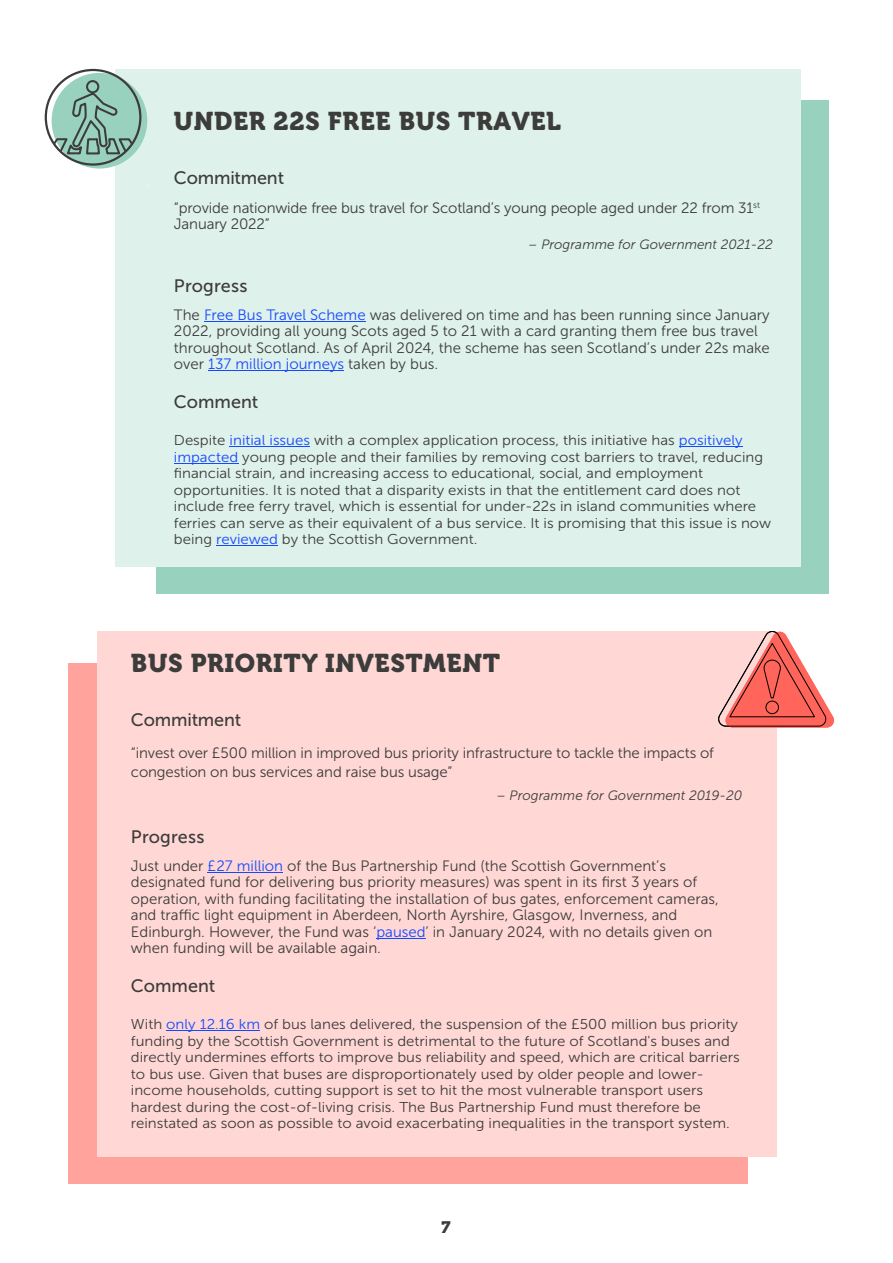
<style>
.page{position:relative;width:893px;height:1263px;background:#fff}
.page>*{position:absolute;margin:0;border:0;box-sizing:border-box;transform-origin:0 0}
.t1{font:25.5px "Museo 900";letter-spacing:.025em;color:#3c3c3b}
.t2{font:18px "Museo Sans 500";color:#3c3c3b}
.t3{font:16.5px "Museo 900";color:#3c3c3b}
.t4{font:15px/16.5px "Museo Sans 300";color:#3c3c3b}
.t5{font:14.25px/16.5px "Museo Sans 300";color:#3c3c3b;scale:1.05 1}
.t6{font:italic 13.5px "Museo Sans 300";color:#3c3c3b}
.s1{color:#1549ff}
</style>
<div class="page">
<div style="left:69px;top:663px;width:679px;height:521px;background:#ffa39c"></div>
<div style="left:97px;top:631px;width:679px;height:526px;background:#ffd8d6"></div>
<svg style="left:718px;top:631px;width:116px;height:96px"></svg>
<hr style="left:208px;top:872px;width:75px;height:1px;background:#1549ff">
<hr style="left:376px;top:938px;width:50px;height:1px;background:#1549ff">
<hr style="left:166px;top:1030px;width:94px;height:1px;background:#1549ff">
<div style="left:156px;top:100px;width:673px;height:493px;background:#98d2bf"></div>
<div style="left:115px;top:70px;width:686px;height:497px;background:#dff1eb"></div>
<svg style="left:52px;top:73px;width:95px;height:96px"></svg>
<svg style="left:46px;top:79px;width:94px;height:77px;background:#93bcae"></svg>
<div style="left:45px;top:69px;width:96px;height:97px;border:2px solid #3c3c3b;border-radius:50%"></div>
<hr style="left:204px;top:321px;width:162px;height:1px;background:#1549ff">
<hr style="left:208px;top:370px;width:136px;height:1px;background:#1549ff">
<hr style="left:230px;top:446px;width:80px;height:1px;background:#1549ff">
<hr style="left:679px;top:446px;width:63px;height:1px;background:#1549ff">
<hr style="left:174px;top:463px;width:64px;height:1px;background:#1549ff">
<hr style="left:216px;top:545px;width:62px;height:1px;background:#1549ff">
<h1 class="t1" style="left:174px;top:112px;width:389px">UNDER 22S FREE BUS TRAVEL</h1>
<p class="t2" style="left:174px;top:171px;width:112px">Commitment</p>
<p class="t4" style="left:174px;top:201px;width:588px">“provide nationwide free bus travel for Scotland’s young people aged under 22 from 31<sup>st<br></sup>January 2022”</p>
<p class="t6" style="left:528px;top:239px;width:246px">– Programme for Government 2021-22</p>
<p class="t2" style="left:174px;top:278px;width:75px">Progress</p>
<p class="t4" style="left:174px;top:308px;width:597px">The <span class="s1">Free Bus Travel Scheme</span> was delivered on time and has been running since January 2022, providing all young Scots aged 5 to 21 with a card granting them free bus travel throughout Scotland. As of April 2024, the scheme has seen Scotland’s under 22s make over <span class="s1">137 million journeys</span> taken by bus.</p>
<p class="t2" style="left:174px;top:394px;width:86px">Comment</p>
<p class="t5" style="left:174px;top:434px;width:570px">Despite <span class="s1">initial issues</span> with a complex application process, this initiative has <span class="s1">positively impacted</span> young people and their families by removing cost barriers to travel, reducing financial strain, and increasing access to educational, social, and employment opportunities. It is noted that a disparity exists in that the entitlement card does not include free ferry travel, which is essential for under-22s in island communities where ferries can serve as their equivalent of a bus service. It is promising that this issue is now being <span class="s1">reviewed</span> by the Scottish Government.</p>
<h1 class="t1" style="left:131px;top:654px;width:371px">BUS PRIORITY INVESTMENT</h1>
<p class="t2" style="left:131px;top:713px;width:112px">Commitment</p>
<p class="t4" style="left:131px;top:744px;width:585px;line-height:19.5px">“invest over £500 million in improved bus priority infrastructure to tackle the impacts of congestion on bus services and raise bus usage”</p>
<p class="t6" style="left:496px;top:790px;width:247px">– Programme for Government 2019-20</p>
<p class="t2" style="left:131px;top:829px;width:75px">Progress</p>
<p class="t4" style="left:131px;top:859px;width:589px">Just under <span class="s1">£27 million</span> of the Bus Partnership Fund (the Scottish Government’s designated fund for delivering bus priority measures) was spent in its first 3 years of operation, with funding facilitating the installation of bus gates, enforcement cameras, and traffic light equipment in Aberdeen, North Ayrshire, Glasgow, Inverness, and Edinburgh. However, the Fund was ‘<span class="s1">paused</span>’ in January 2024, with no details given on when funding will be available again.</p>
<p class="t2" style="left:131px;top:978px;width:86px">Comment</p>
<p class="t5" style="left:131px;top:1017px;width:581px">With <span class="s1">only 12.16 km</span> of bus lanes delivered, the suspension of the £500 million bus priority funding by the Scottish Government is detrimental to the future of Scotland's buses and directly undermines efforts to improve bus reliability and speed, which are critical barriers to bus use. Given that buses are disproportionately used by older people and lower&shy;income households, cutting support is set to hit the most vulnerable transport users hardest during the cost-of-living crisis. The Bus Partnership Fund must therefore be reinstated as soon as possible to avoid exacerbating inequalities in the transport system.</p>
<p class="t3" style="left:442px;top:1221px;width:11px">7</p>
</div>
